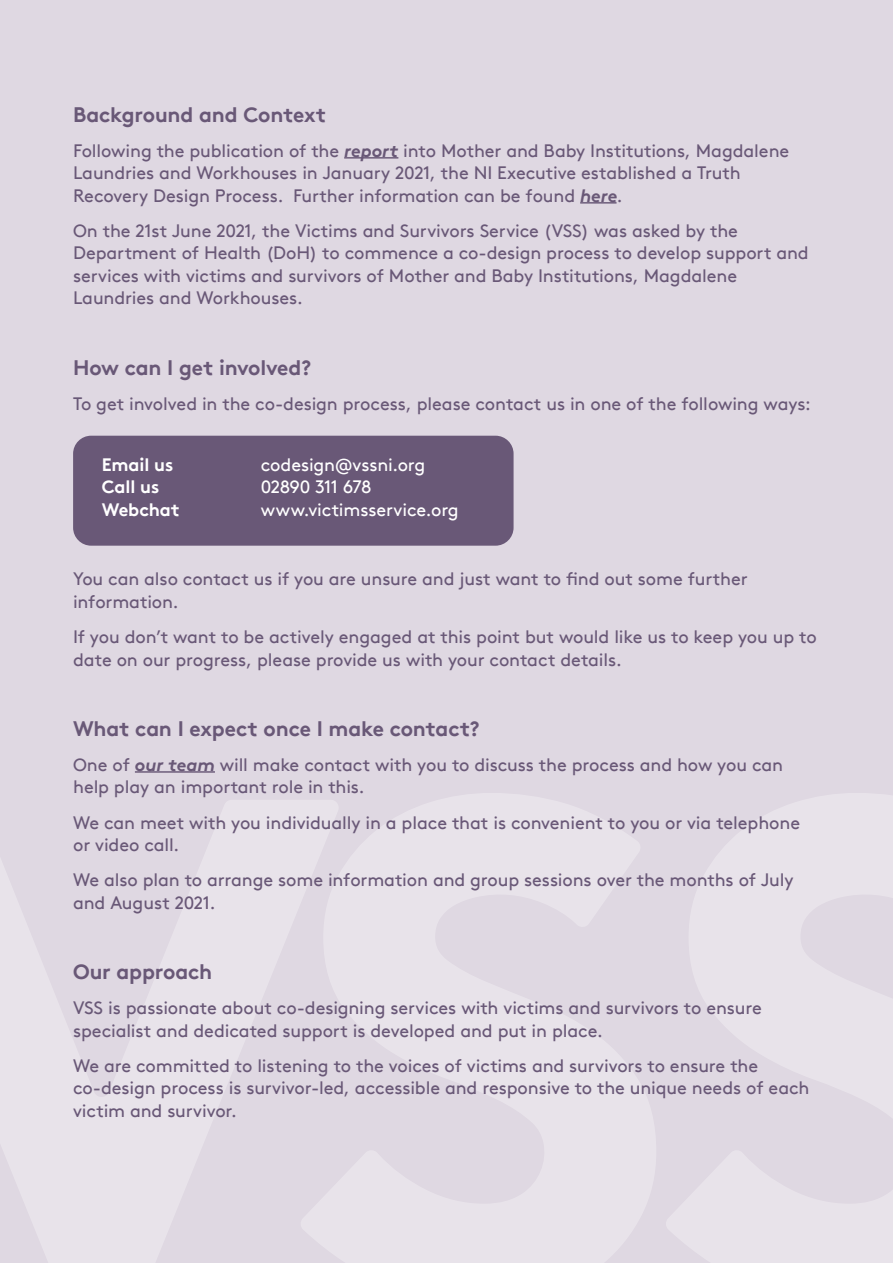
<style>
.page{position:relative;width:893px;height:1263px;background:#dfd8e2}
.page>*{position:absolute;margin:0;border:0;box-sizing:border-box;transform-origin:0 0}
.t1{font:700 21px "Brown TT";letter-spacing:-.01em;color:#695877}
.t2{font:18px/22.5px "Brown TT";letter-spacing:-.005em;color:#695877}
.t3{font:18px "Brown TT";letter-spacing:-.01em;color:#fff}
.t4{font:700 18px "Brown TT";letter-spacing:-.01em;color:#fff}
.t5{font:18px "Brown TT";letter-spacing:-.035em;color:#fff}
.s1{font-weight:700;font-style:italic}
</style>
<div class="page">
<svg style="left:0;top:800px;width:300px;height:463px;fill:#e8e3ea"></svg>
<svg style="left:300px;top:793px;width:356px;height:470px;fill:#e8e3ea"></svg>
<svg style="left:666px;top:793px;width:227px;height:470px;fill:#e8e3ea"></svg>
<hr style="left:344px;top:157px;width:54px;height:2px;background:#695877">
<hr style="left:580px;top:202px;width:37px;height:2px;background:#695877">
<hr style="left:135px;top:771px;width:80px;height:2px;background:#695877">
<div style="left:73px;top:436px;width:441px;height:110px;background:#695877;border-radius:18px"></div>
<p class="t1" style="left:73px;top:101px;width:255px">Background and Context</p>
<p class="t2" style="left:73px;top:139px;width:718px">Following the publication of the <span class="s1">report</span> into Mother and Baby Institutions, Magdalene<br>Laundries and Workhouses in January 2021, the NI Executive established a Truth<br>Recovery Design Process. Further information can be found <span class="s1">here</span>.</p>
<p class="t2" style="left:73px;top:219px;width:737px">On the 21st June 2021, the Victims and Survivors Service (VSS) was asked by the Department of Health (DoH) to commence a co-design process to develop support and services with victims and survivors of Mother and Baby Institutions, Magdalene Laundries and Workhouses.</p>
<p class="t1" style="left:73px;top:354px;width:240px">How can I get involved?</p>
<p class="t2" style="left:73px;top:392px;width:739px">To get involved in the co-design process, please contact us in one of the following ways:</p>
<p class="t4" style="left:102px;top:454px;width:73px">Email us</p>
<p class="t3" style="left:261px;top:454px;width:166px">codesign@vssni.org</p>
<p class="t4" style="left:102px;top:476px;width:59px">Call us</p>
<p class="t5" style="left:261px;top:477px;width:112px">02890 311 678</p>
<p class="t4" style="left:102px;top:499px;width:79px">Webchat</p>
<p class="t3" style="left:261px;top:499px;width:200px">www.victimsservice.org</p>
<p class="t2" style="left:73px;top:568px;width:676px">You can also contact us if you are unsure and just want to find out some further information.</p>
<p class="t2" style="left:73px;top:626px;width:745px">If you don’t want to be actively engaged at this point but would like us to keep you up to date on our progress, please provide us with your contact details.</p>
<p class="t1" style="left:73px;top:716px;width:408px">What can I expect once I make contact?</p>
<p class="t2" style="left:73px;top:753px;width:711px">One of <span class="s1">our team</span> will make contact with you to discuss the process and how you can help play an important role in this.</p>
<p class="t2" style="left:73px;top:811px;width:729px">We can meet with you individually in a place that is convenient to you or via telephone or video call.</p>
<p class="t2" style="left:73px;top:869px;width:722px">We also plan to arrange some information and group sessions over the months of July and August 2021.</p>
<p class="t1" style="left:73px;top:959px;width:141px">Our approach</p>
<p class="t2" style="left:73px;top:997px;width:690px">VSS is passionate about co-designing services with victims and survivors to ensure specialist and dedicated support is developed and put in place.</p>
<p class="t2" style="left:73px;top:1054px;width:738px">We are committed to listening to the voices of victims and survivors to ensure the co-design process is survivor-led, accessible and responsive to the unique needs of each victim and survivor.</p>
</div>
